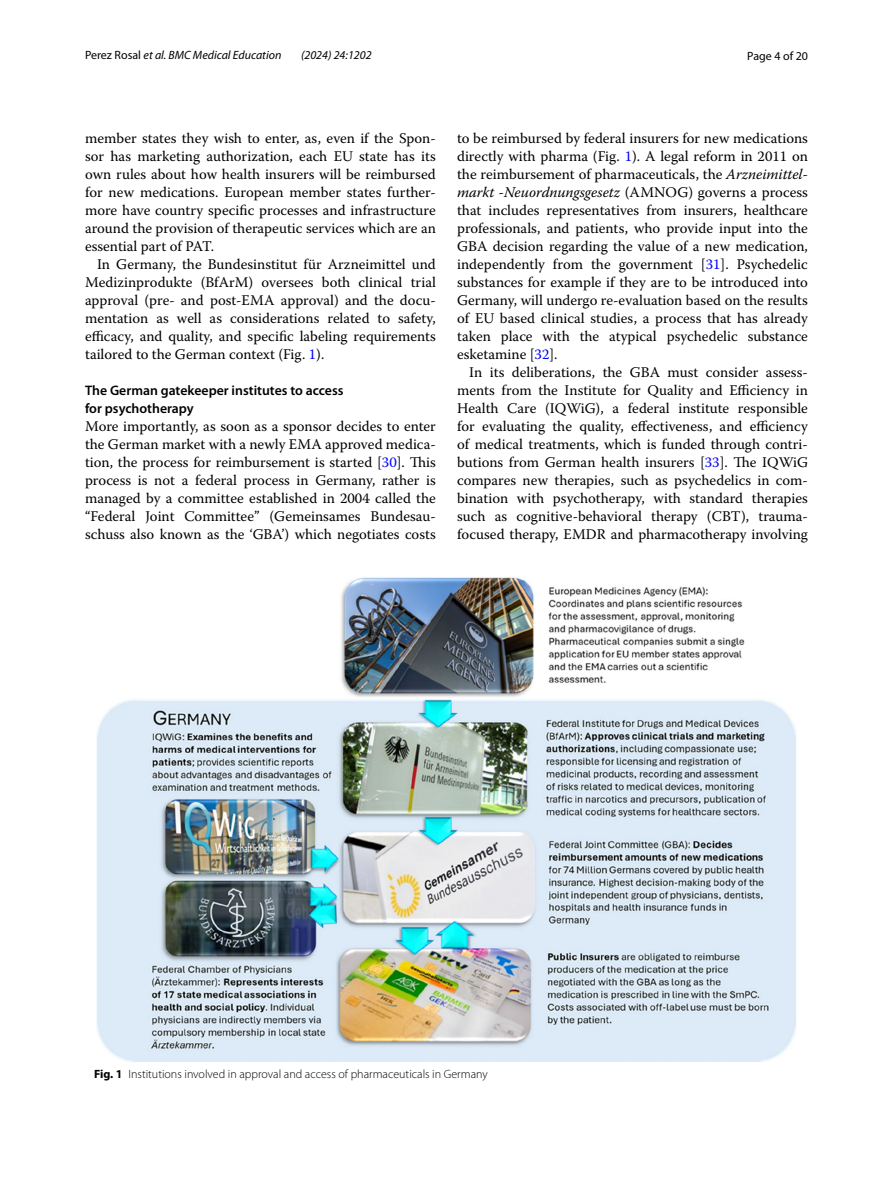
<style>
.page{position:relative;width:893px;height:1187px;background:#fff}
.page>*{position:absolute;margin:0;border:0;box-sizing:border-box;transform-origin:0 0}
.t1{font:14.7px/18px "Warnock Pro";color:#000;text-align:justify}
.t2{font:600 13.8px/18px "Myriad Pro";color:#000}
.t3{font:300 12px "Myriad Pro";color:#000}
.t4{font:italic 12px "Myriad Pro";color:#000}
.t5{font:12px "Myriad Pro";color:#000}
.s1{font-style:normal}
.s2{color:#00f}
.s3{font-style:italic}
.s4{font-weight:700}
</style>
<div class="page">
<img style="left:96px;top:577px;width:700px;height:485px">
<p class="t4" style="left:85px;top:48px;width:198px"><span class="s1">Perez Rosal</span> et al. BMC Medical Education</p>
<p class="t4" style="left:301px;top:48px;width:72px">(2024) 24:1202</p>
<p class="t5" style="left:747px;top:48px;width:62px">Page 4 of 20</p>
<p class="t1" style="left:85px;top:128px;width:352px">member states they wish to enter, as, even if the Spon&shy;sor has marketing authorization, each EU state has its own rules about how health insurers will be reimbursed for new medications. European member states further&shy;more have country specific processes and infrastructure around the provision of therapeutic services which are an essential part of PAT.</p>
<p class="t1" style="left:85px;top:254px;width:352px;text-indent:12px">In Germany, the Bundesinstitut für Arzneimittel und Medizinprodukte (BfArM) oversees both clinical trial approval (pre- and post-EMA approval) and the docu&shy;mentation as well as considerations related to safety, efficacy, and quality, and specific labeling requirements tailored to the German context (Fig. <span class="s2">1</span>).</p>
<p class="t2" style="left:85px;top:381px;width:260px">The German gatekeeper institutes to access for psychotherapy</p>
<p class="t1" style="left:85px;top:416px;width:352px">More importantly, as soon as a sponsor decides to enter the German market with a newly EMA approved medica&shy;tion, the process for reimbursement is started [<span class="s2">30</span>]. This process is not a federal process in Germany, rather is managed by a committee established in 2004 called the “Federal Joint Committee” (Gemeinsames Bundesau&shy;schuss also known as the ‘GBA’) which negotiates costs</p>
<p class="t1" style="left:457px;top:128px;width:352px">to be reimbursed by federal insurers for new medications directly with pharma (Fig. <span class="s2">1</span>). A legal reform in 2011 on the reimbursement of pharmaceuticals, the <span class="s3">Arzneimittel&shy;markt -Neuordnungsgesetz</span> (AMNOG) governs a process that includes representatives from insurers, healthcare professionals, and patients, who provide input into the GBA decision regarding the value of a new medication, independently from the government [<span class="s2">31</span>]. Psychedelic substances for example if they are to be introduced into Germany, will undergo re-evaluation based on the results of EU based clinical studies, a process that has already taken place with the atypical psychedelic substance esketamine [<span class="s2">32</span>].</p>
<p class="t1" style="left:457px;top:362px;width:352px;text-indent:12px">In its deliberations, the GBA must consider assess&shy;ments from the Institute for Quality and Efficiency in Health Care (IQWiG), a federal institute responsible for evaluating the quality, effectiveness, and efficiency of medical treatments, which is funded through contri&shy;butions from German health insurers [<span class="s2">33</span>]. The IQWiG compares new therapies, such as psychedelics in com&shy;bination with psychotherapy, with standard therapies such as cognitive-behavioral therapy (CBT), trauma&shy;focused therapy, EMDR and pharmacotherapy involving</p>
<p class="t3" style="left:94px;top:1067px;width:395px"><span class="s4">Fig. 1</span> Institutions involved in approval and access of pharmaceuticals in Germany</p>
</div>
